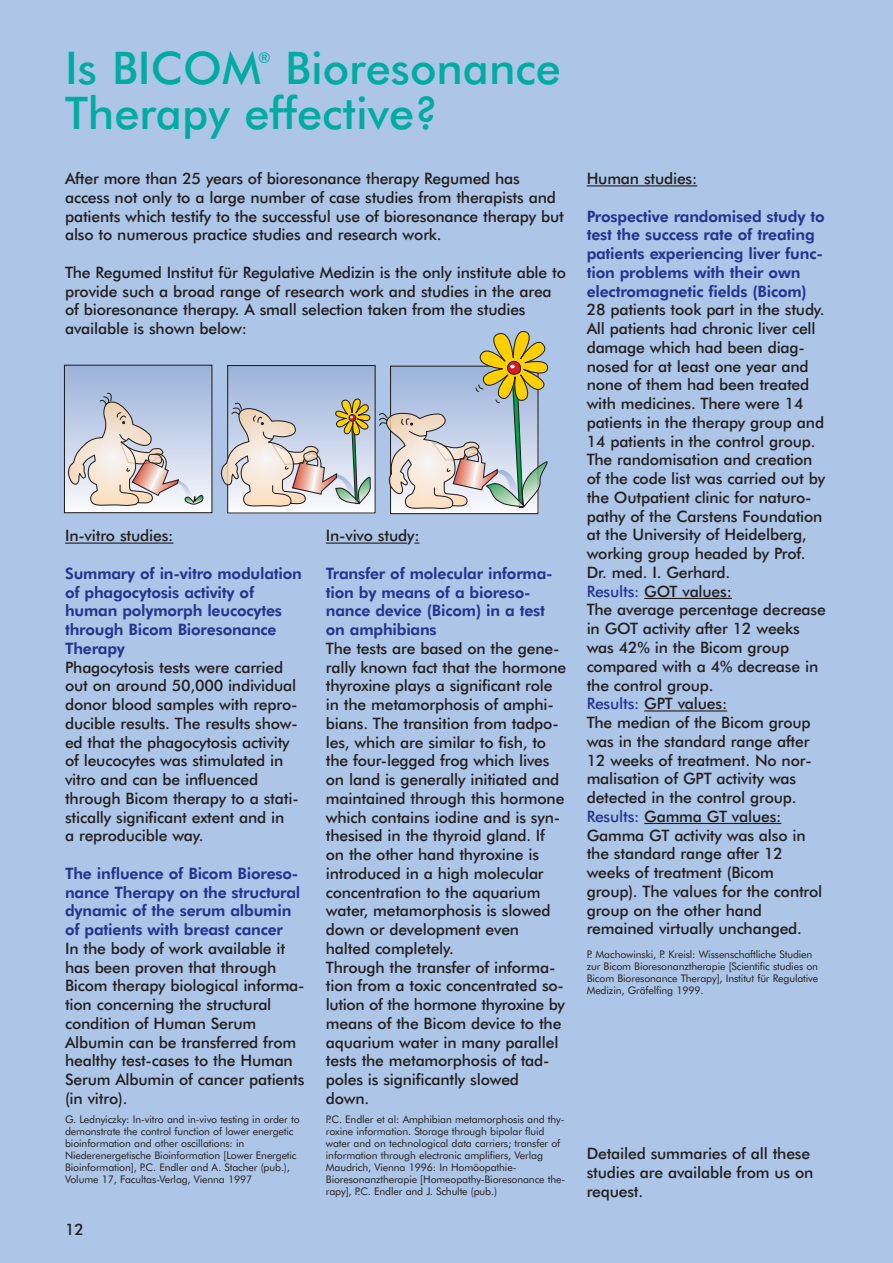
<style>
.page{position:relative;width:893px;height:1263px;background:#adc5e7}
.page>*{position:absolute;margin:0;border:0;box-sizing:border-box;transform-origin:0 0}
.t1{font:500 45px/45px "Futura BT";color:#00aca1}
.t2{font:500 15.75px/18.8px "Futura BT";letter-spacing:-.01em;color:#231f20}
.t3{font:800 15.75px/18.8px "Futura BT";letter-spacing:-.01em;color:#25358e}
.t4{font:500 15px "Futura BT";color:#00aca1}
.t5{font:10.5px/12px "Futura BT";letter-spacing:-.01em;color:#231f20}
.s1{color:#25358e}
</style>
<div class="page">
<hr style="left:65px;top:542px;width:108px;height:2px;background:#231f20">
<hr style="left:326px;top:542px;width:81px;height:2px;background:#231f20">
<hr style="left:587px;top:185px;width:110px;height:1px;background:#231f20">
<svg style="left:644px;top:598px;width:26px;height:1px"></svg>
<hr style="left:670px;top:598px;width:62px;height:1px;background:#231f20">
<hr style="left:644px;top:710px;width:83px;height:1px;background:#231f20">
<hr style="left:644px;top:823px;width:75px;height:1px;background:#231f20">
<hr style="left:719px;top:823px;width:62px;height:1px;background:#231f20">
<div style="left:228px;top:439px;width:147px;height:74px;background:#fbfbfd"></div>
<div style="left:64px;top:365px;width:148px;height:148px;background:linear-gradient(to bottom,#99b1d9,#f9f9fc)"></div>
<div style="left:64px;top:365px;width:148px;height:148px;border:1px solid #231f20"></div>
<svg style="left:66px;top:392px;width:139px;height:114px"></svg>
<svg style="left:220px;top:331px;width:328px;height:178px"></svg>
<h1 class="t1" style="left:65px;top:49px;width:197px">Is BICOM</h1>
<p class="t4" style="left:258px;top:51px;width:14px">®</p>
<h1 class="t1" style="left:65px;top:49px;width:497px;text-indent:220px">Bioresonance<br>Therapy effective?</h1>
<p class="t2" style="left:65px;top:170px;width:500px">After more than 25 years of bioresonance therapy Regumed has access not only to a large number of case studies from therapists and patients which testify to the successful use of bioresonance therapy but also to numerous practice studies and research work.</p>
<p class="t2" style="left:65px;top:264px;width:502px">The Regumed Institut für Regulative Medizin is the only institute able to provide such a broad range of research work and studies in the area of bioresonance therapy. A small selection taken from the studies available is shown below:</p>
<p class="t2" style="left:65px;top:527px;width:110px">In-vitro studies:</p>
<p class="t3" style="left:65px;top:565px;width:238px">Summary of in-vitro modulation of phagocytosis activity of human polymorph leucocytes through Bicom Bioresonance<br>Therapy</p>
<p class="t2" style="left:65px;top:659px;width:235px">Phagocytosis tests were carried out on around 50,000 individual donor blood samples with repro&shy;ducible results. The results show&shy;ed that the phagocytosis activity of leucocytes was stimulated in vitro and can be influenced through Bicom therapy to a stati&shy;stically significant extent and in<br>a reproducible way.</p>
<p class="t3" style="left:65px;top:865px;width:237px">The influence of Bicom Bioreso&shy;nance Therapy on the structural dynamic of the serum albumin of patients with breast cancer</p>
<p class="t2" style="left:65px;top:940px;width:241px">In the body of work available it has been proven that through<br>Bicom therapy biological informa&shy;tion concerning the structural condition of Human Serum<br>Albumin can be transferred from healthy test-cases to the Human<br>Serum Albumin of cancer patients (in vitro).</p>
<p class="t5" style="left:65px;top:1114px;width:236px">G. Lednyiczky: In-vitro and in-vivo testing in order to demonstrate the control function of lower energetic bioinformation and other oscillations: in Niederenergetische Bioinformation [Lower Energetic Bioinformation], P.C. Endler and A. Stacher (pub.), Volume 17, Facultas-Verlag, Vienna 1997</p>
<p class="t2" style="left:65px;top:1221px;width:20px">12</p>
<p class="t2" style="left:326px;top:527px;width:95px">In-vivo study:</p>
<p class="t3" style="left:326px;top:565px;width:228px">Transfer of molecular informa&shy;tion by means of a bioreso&shy;nance device (Bicom) in a test on amphibians</p>
<p class="t2" style="left:326px;top:640px;width:242px">The tests are based on the gene&shy;rally known fact that the hormone thyroxine plays a significant role in the metamorphosis of amphi&shy;bians. The transition from tadpo&shy;les, which are similar to fish, to the four-legged frog which lives on land is generally initiated and maintained through this hormone which contains iodine and is syn&shy;thesised in the thyroid gland. If on the other hand thyroxine is introduced in a high molecular concentration to the aquarium water, metamorphosis is slowed down or development even halted completely.<br>Through the transfer of informa&shy;tion from a toxic concentrated so&shy;lution of the hormone thyroxine by means of the Bicom device to the aquarium water in many parallel tests the metamorphosis of tad&shy;poles is significantly slowed down.</p>
<p class="t5" style="left:326px;top:1114px;width:241px">P.C. Endler et al: Amphibian metamorphosis and thy&shy;roxine information. Storage through bipolar fluid water and on technological data carriers; transfer of information through electronic amplifiers, Verlag Maudrich, Vienna 1996: In Homöopathie-Bioresonanztherapie [Homeopathy-Bioresonance the&shy;rapy], P.C. Endler and J. Schulte (pub.)</p>
<p class="t2" style="left:587px;top:170px;width:112px">Human studies:</p>
<p class="t3" style="left:587px;top:208px;width:239px">Prospective randomised study to test the success rate of treating patients experiencing liver func&shy;tion problems with their own electromagnetic fields (Bicom)</p>
<p class="t2" style="left:587px;top:302px;width:241px">28 patients took part in the study.<br>All patients had chronic liver cell damage which had been diag&shy;nosed for at least one year and none of them had been treated with medicines. There were 14 patients in the therapy group and<br>14 patients in the control group.<br>The randomisation and creation of the code list was carried out by the Outpatient clinic for naturo&shy;pathy of the Carstens Foundation at the University of Heidelberg, working group headed by Prof.<br>Dr. med. I. Gerhard.<br><span class="s1">Results:</span> GOT values:<br>The average percentage decrease in GOT activity after 12 weeks was 42% in the Bicom group compared with a 4% decrease in the control group.<br><span class="s1">Results:</span> GPT values:<br>The median of the Bicom group was in the standard range after<br>12 weeks of treatment. No nor&shy;malisation of GPT activity was detected in the control group.<br><span class="s1">Results:</span> Gamma GT values:<br>Gamma GT activity was also in the standard range after 12 weeks of treatment (Bicom group). The values for the control group on the other hand remained virtually unchanged.</p>
<p class="t5" style="left:587px;top:949px;width:233px">P. Machowinski, P. Kreisl: Wissenschaftliche Studien zur Bicom Bioresonanztherapie [Scientific studies on Bicom Bioresonance Therapy], Institut für Regulative Medizin, Gräfelfing 1999.</p>
<p class="t2" style="left:587px;top:1145px;width:228px">Detailed summaries of all these studies are available from us on request.</p>
</div>
